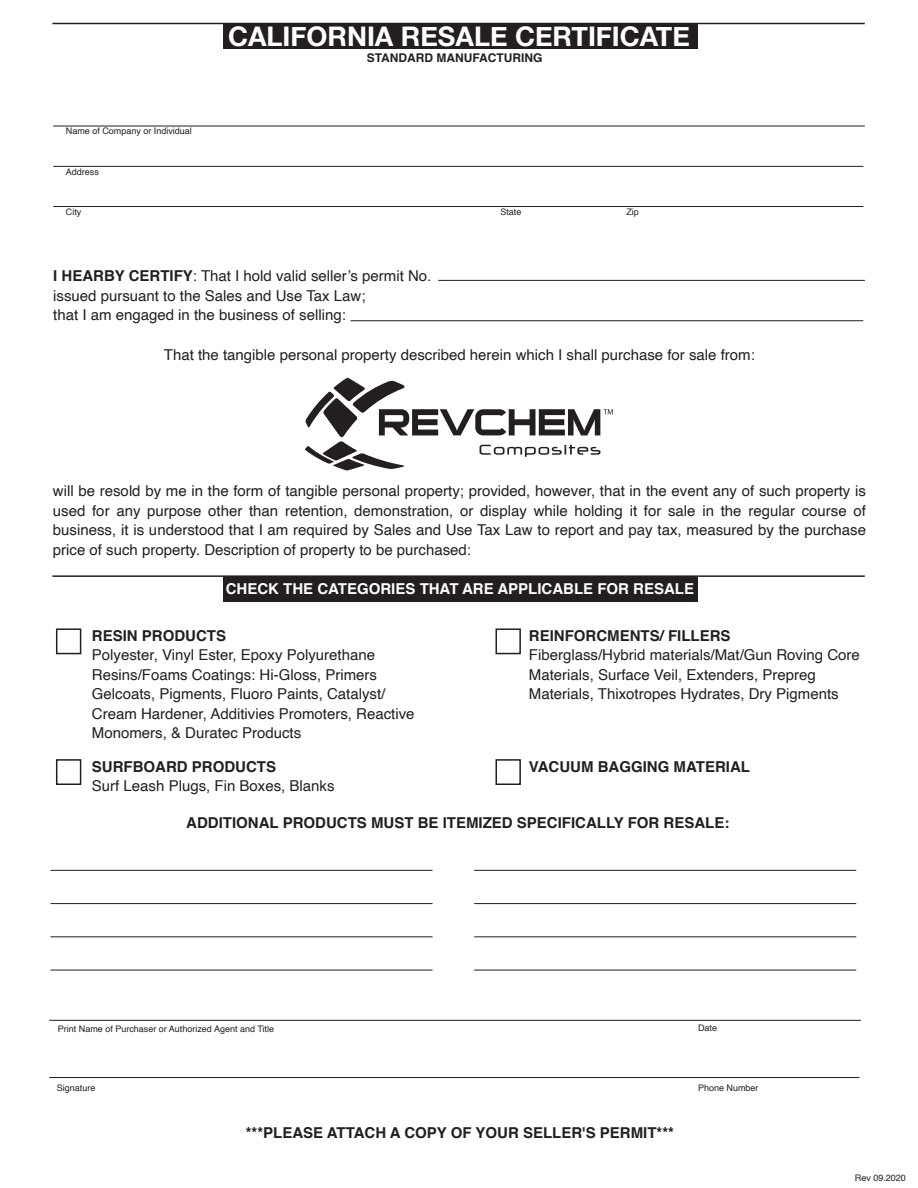
<style>
.page{position:relative;width:918px;height:1188px;background:#fff}
.page>*{position:absolute;margin:0;border:0;box-sizing:border-box;transform-origin:0 0}
.t1{font:700 27px "Helvetica Neue";color:#fff}
.t2{font:15px/19.5px "Helvetica";color:#231f20}
.t3{font:700 15px "Helvetica";color:#231f20}
.t4{font:700 15px "Helvetica";color:#fff}
.t5{font:700 12px "Helvetica";color:#231f20}
.t6{font:9px "Helvetica";color:#231f20}
.s1{font-weight:700}
</style>
<div class="page">
<hr style="left:52px;top:575px;width:813px;height:2px;background:#231f20">
<div style="left:223px;top:576px;width:475px;height:26px;background:#231f20"></div>
<hr style="left:52px;top:23px;width:813px;height:1px;background:#231f20">
<div style="left:223px;top:24px;width:475px;height:25px;background:#231f20"></div>
<hr style="left:53px;top:126px;width:812px;height:1px;background:#231f20">
<hr style="left:53px;top:166px;width:810px;height:1px;background:#231f20">
<hr style="left:53px;top:206px;width:810px;height:1px;background:#231f20">
<hr style="left:438px;top:280px;width:427px;height:1px;background:#231f20">
<hr style="left:350px;top:320px;width:513px;height:1px;background:#231f20">
<svg style="left:305px;top:378px;width:308px;height:93px"></svg>
<div style="left:56px;top:628px;width:25px;height:26px;border:2px solid #231f20"></div>
<div style="left:496px;top:628px;width:25px;height:26px;border:2px solid #231f20"></div>
<div style="left:56px;top:759px;width:25px;height:26px;border:2px solid #231f20"></div>
<div style="left:496px;top:759px;width:25px;height:26px;border:2px solid #231f20"></div>
<hr style="left:50px;top:870px;width:383px;height:1px;background:#231f20">
<hr style="left:50px;top:903px;width:383px;height:1px;background:#231f20">
<hr style="left:50px;top:937px;width:383px;height:1px;background:#231f20">
<hr style="left:50px;top:970px;width:383px;height:1px;background:#231f20">
<hr style="left:474px;top:870px;width:382px;height:1px;background:#231f20">
<hr style="left:474px;top:903px;width:382px;height:1px;background:#231f20">
<hr style="left:474px;top:937px;width:382px;height:1px;background:#231f20">
<hr style="left:474px;top:970px;width:382px;height:1px;background:#231f20">
<hr style="left:49px;top:1020px;width:812px;height:1px;background:#231f20">
<hr style="left:49px;top:1077px;width:811px;height:1px;background:#231f20">
<h1 class="t1" style="left:228px;top:16px;width:463px">CALIFORNIA RESALE CERTIFICATE</h1>
<p class="t5" style="left:367px;top:48px;width:177px">STANDARD MANUFACTURING</p>
<p class="t6" style="left:66px;top:124px;width:128px">Name of Company or Individual</p>
<p class="t6" style="left:66px;top:165px;width:35px">Address</p>
<p class="t6" style="left:66px;top:205px;width:17px">City</p>
<p class="t6" style="left:500px;top:205px;width:23px">State</p>
<p class="t6" style="left:626px;top:205px;width:14px">Zip</p>
<p class="t2" style="left:53px;top:267px;width:380px"><span class="s1">I HEARBY CERTIFY</span>: That I hold valid seller’s permit No. issued pursuant to the Sales and Use Tax Law;<br>that I am engaged in the business of selling:</p>
<p class="t2" style="left:164px;top:345px;width:593px">That the tangible personal property described herein which I shall purchase for sale from:</p>
<p class="t2" style="left:53px;top:482px;width:815px;text-align:justify">will be resold by me in the form of tangible personal property; provided, however, that in the event any of such property is used for any purpose other than retention, demonstration, or display while holding it for sale in the regular course of business, it is understood that I am required by Sales and Use Tax Law to report and pay tax, measured by the purchase price of such property. Description of property to be purchased:</p>
<p class="t4" style="left:226px;top:577px;width:470px">CHECK THE CATEGORIES THAT ARE APPLICABLE FOR RESALE</p>
<p class="t3" style="left:92px;top:624px;width:136px">RESIN PRODUCTS</p>
<p class="t2" style="left:92px;top:646px;width:324px">Polyester, Vinyl Ester, Epoxy Polyurethane Resins/Foams Coatings: Hi-Gloss, Primers Gelcoats, Pigments, Fluoro Paints, Catalyst/ Cream Hardener, Additivies Promoters, Reactive Monomers, &amp; Duratec Products</p>
<p class="t3" style="left:92px;top:754px;width:186px">SURFBOARD PRODUCTS</p>
<p class="t2" style="left:92px;top:777px;width:244px">Surf Leash Plugs, Fin Boxes, Blanks</p>
<p class="t3" style="left:529px;top:624px;width:203px">REINFORCMENTS/ FILLERS</p>
<p class="t2" style="left:529px;top:646px;width:332px">Fiberglass/Hybrid materials/Mat/Gun Roving Core<br>Materials, Surface Veil, Extenders, Prepreg<br>Materials, Thixotropes Hydrates, Dry Pigments</p>
<p class="t3" style="left:529px;top:754px;width:223px">VACUUM BAGGING MATERIAL</p>
<p class="t3" style="left:186px;top:810px;width:545px">ADDITIONAL PRODUCTS MUST BE ITEMIZED SPECIFICALLY FOR RESALE:</p>
<p class="t6" style="left:58px;top:1022px;width:218px">Print Name of Purchaser or Authorized Agent and Title</p>
<p class="t6" style="left:57px;top:1081px;width:40px">Signature</p>
<p class="t3" style="left:246px;top:1120px;width:430px">***PLEASE ATTACH A COPY OF YOUR SELLER'S PERMIT***</p>
<p class="t6" style="left:698px;top:1021px;width:21px">Date</p>
<p class="t6" style="left:698px;top:1081px;width:62px">Phone Number</p>
<p class="t6" style="left:855px;top:1171px;width:53px">Rev 09.2020</p>
</div>
